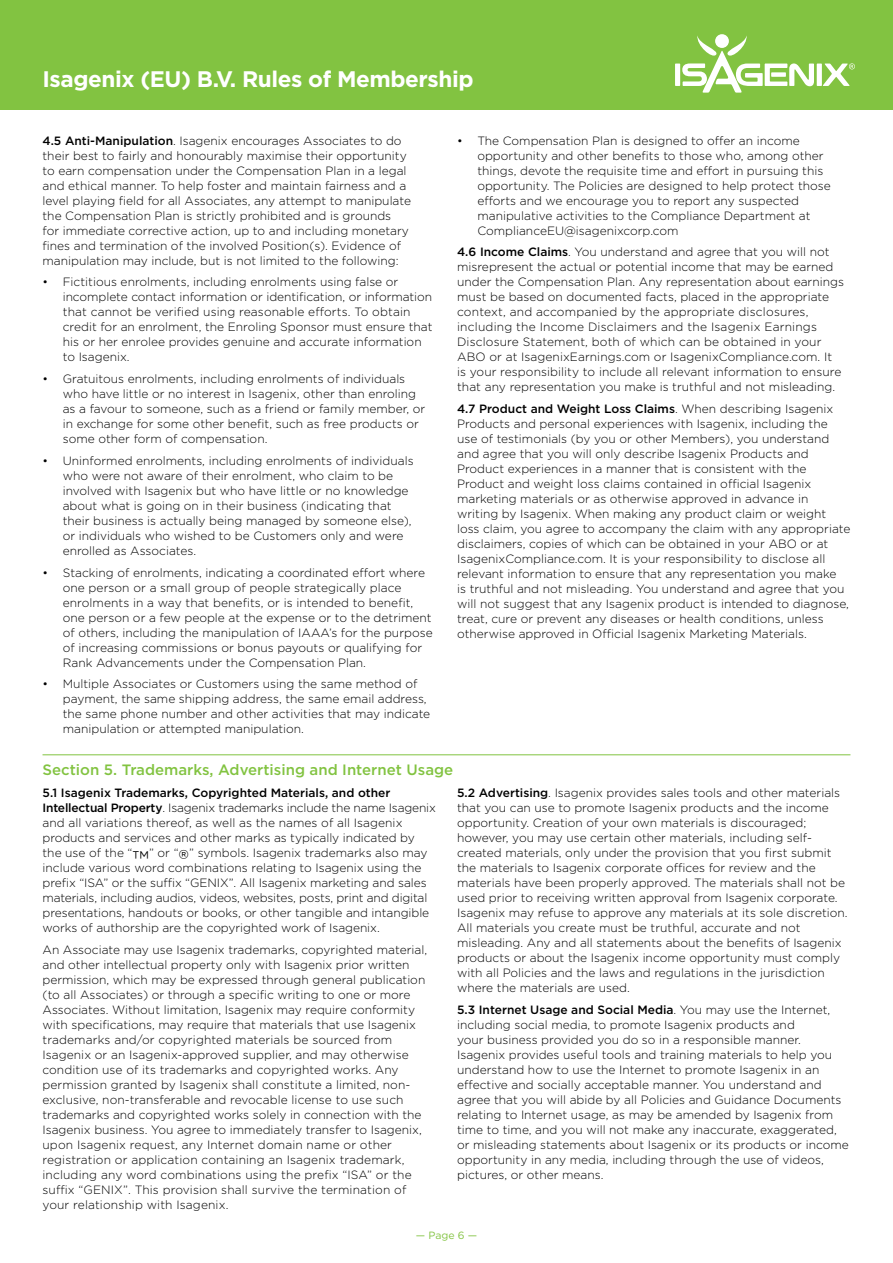
<style>
.page{position:relative;width:893px;height:1263px;background:#fff}
.page>*{position:absolute;margin:0;border:0;box-sizing:border-box;transform-origin:0 0}
.t1{font:700 22.5px "Gotham";letter-spacing:-.02em;color:#fff}
.t2{font:500 15px "Gotham";color:#82c341}
.t3{font:300 12px/15px "Gotham";color:#000}
.t4{font:10.5px "Gotham";color:#82c341}
.s1{font-weight:500}
.s2{font-size:24px}
.s3{font-size:25.5px}
</style>
<div class="page">
<div style="left:0;top:0;width:893px;height:110px;background:#82c341"></div>
<div style="left:675px;top:64px;width:5px;height:22px;background:#fff"></div>
<div style="left:817px;top:64px;width:5px;height:22px;background:#fff"></div>
<svg style="left:682px;top:35px;width:132px;height:58px"></svg>
<svg style="left:823px;top:63px;width:32px;height:23px"></svg>
<hr style="left:43px;top:754px;width:807px;height:1px;background:#82c341">
<h1 class="t1" style="left:43px;top:64px;width:432px">Isagenix (EU) B.V. Rules of Membership</h1>
<p class="t3" style="left:43px;top:133px;width:370px"><span class="s1">4.5 Anti-Manipulation</span>. Isagenix encourages Associates to do their best to fairly and honourably maximise their opportunity to earn compensation under the Compensation Plan in a legal and ethical manner. To help foster and maintain fairness and a level playing field for all Associates, any attempt to manipulate the Compensation Plan is strictly prohibited and is grounds<br>for immediate corrective action, up to and including monetary fines and termination of the involved Position(s). Evidence of manipulation may include, but is not limited to the following:</p>
<p class="t3" style="left:63px;top:274px;width:371px;text-indent:-20px">• Fictitious enrolments, including enrolments using false or incomplete contact information or identification, or information that cannot be verified using reasonable efforts. To obtain credit for an enrolment, the Enroling Sponsor must ensure that his or her enrolee provides genuine and accurate information to Isagenix.</p>
<p class="t3" style="left:63px;top:371px;width:364px;text-indent:-20px">• Gratuitous enrolments, including enrolments of individuals who have little or no interest in Isagenix, other than enroling as a favour to someone, such as a friend or family member, or in exchange for some other benefit, such as free products or some other form of compensation.</p>
<p class="t3" style="left:63px;top:453px;width:352px;text-indent:-20px">• Uninformed enrolments, including enrolments of individuals who were not aware of their enrolment, who claim to be involved with Isagenix but who have little or no knowledge about what is going on in their business (indicating that their business is actually being managed by someone else), or individuals who wished to be Customers only and were enrolled as Associates.</p>
<p class="t3" style="left:63px;top:565px;width:371px;text-indent:-20px">• Stacking of enrolments, indicating a coordinated effort where one person or a small group of people strategically place enrolments in a way that benefits, or is intended to benefit, one person or a few people at the expense or to the detriment of others, including the manipulation of IAAA’s for the purpose of increasing commissions or bonus payouts or qualifying for Rank Advancements under the Compensation Plan.</p>
<p class="t3" style="left:63px;top:676px;width:369px;text-indent:-20px">• Multiple Associates or Customers using the same method of payment, the same shipping address, the same email address, the same phone number and other activities that may indicate manipulation or attempted manipulation.</p>
<p class="t3" style="left:477px;top:132px;width:355px;text-indent:-20px">• The Compensation Plan is designed to offer an income opportunity and other benefits to those who, among other things, devote the requisite time and effort in pursuing this opportunity. The Policies are designed to help protect those efforts and we encourage you to report any suspected manipulative activities to the Compliance Department at ComplianceEU@isagenixcorp.com</p>
<p class="t3" style="left:457px;top:244px;width:388px"><span class="s1">4.6 Income Claims</span>. You understand and agree that you will not misrepresent the actual or potential income that may be earned under the Compensation Plan. Any representation about earnings must be based on documented facts, placed in the appropriate context, and accompanied by the appropriate disclosures, including the Income Disclaimers and the Isagenix Earnings Disclosure Statement, both of which can be obtained in your ABO or at IsagenixEarnings.com or IsagenixCompliance.com. It is your responsibility to include all relevant information to ensure that any representation you make is truthful and not misleading.</p>
<p class="t3" style="left:457px;top:401px;width:395px"><span class="s1">4.7 Product and Weight Loss Claims</span>. When describing Isagenix Products and personal experiences with Isagenix, including the use of testimonials (by you or other Members), you understand and agree that you will only describe Isagenix Products and Product experiences in a manner that is consistent with the Product and weight loss claims contained in official Isagenix marketing materials or as otherwise approved in advance in writing by Isagenix. When making any product claim or weight loss claim, you agree to accompany the claim with any appropriate disclaimers, copies of which can be obtained in your ABO or at IsagenixCompliance.com. It is your responsibility to disclose all relevant information to ensure that any representation you make<br>is truthful and not misleading. You understand and agree that you will not suggest that any Isagenix product is intended to diagnose, treat, cure or prevent any diseases or health conditions, unless otherwise approved in Official Isagenix Marketing Materials.</p>
<p class="t2" style="left:43px;top:760px;width:412px">Section 5. Trademarks, Advertising and Internet Usage</p>
<p class="t3" style="left:43px;top:785px;width:395px"><span class="s1">5.1 Isagenix Trademarks, Copyrighted Materials, and other Intellectual Property</span>. Isagenix trademarks include the name Isagenix and all variations thereof, as well as the names of all Isagenix products and services and other marks as typically indicated by the use of the “<span class="s2">™</span>” or “<span class="s3">®</span>” symbols. Isagenix trademarks also may include various word combinations relating to Isagenix using the prefix “ISA” or the suffix “GENIX”. All Isagenix marketing and sales materials, including audios, videos, websites, posts, print and digital presentations, handouts or books, or other tangible and intangible works of authorship are the copyrighted work of Isagenix.</p>
<p class="t3" style="left:43px;top:942px;width:386px">An Associate may use Isagenix trademarks, copyrighted material, and other intellectual property only with Isagenix prior written permission, which may be expressed through general publication (to all Associates) or through a specific writing to one or more Associates. Without limitation, Isagenix may require conformity with specifications, may require that materials that use Isagenix trademarks and/or copyrighted materials be sourced from Isagenix or an Isagenix-approved supplier, and may otherwise condition use of its trademarks and copyrighted works. Any permission granted by Isagenix shall constitute a limited, non&shy;exclusive, non-transferable and revocable license to use such trademarks and copyrighted works solely in connection with the Isagenix business. You agree to immediately transfer to Isagenix, upon Isagenix request, any Internet domain name or other registration or application containing an Isagenix trademark, including any word combinations using the prefix “ISA” or the suffix “GENIX”. This provision shall survive the termination of your relationship with Isagenix.</p>
<p class="t3" style="left:457px;top:785px;width:392px"><span class="s1">5.2 Advertising</span>. Isagenix provides sales tools and other materials that you can use to promote Isagenix products and the income opportunity. Creation of your own materials is discouraged; however, you may use certain other materials, including self&shy;created materials, only under the provision that you first submit the materials to Isagenix corporate offices for review and the materials have been properly approved. The materials shall not be used prior to receiving written approval from Isagenix corporate.<br>Isagenix may refuse to approve any materials at its sole discretion.<br>All materials you create must be truthful, accurate and not misleading. Any and all statements about the benefits of Isagenix products or about the Isagenix income opportunity must comply with all Policies and the laws and regulations in the jurisdiction where the materials are used.</p>
<p class="t3" style="left:457px;top:1002px;width:393px"><span class="s1">5.3 Internet Usage and Social Media</span>. You may use the Internet, including social media, to promote Isagenix products and<br>your business provided you do so in a responsible manner.<br>Isagenix provides useful tools and training materials to help you understand how to use the Internet to promote Isagenix in an effective and socially acceptable manner. You understand and agree that you will abide by all Policies and Guidance Documents relating to Internet usage, as may be amended by Isagenix from time to time, and you will not make any inaccurate, exaggerated, or misleading statements about Isagenix or its products or income opportunity in any media, including through the use of videos, pictures, or other means.</p>
<p class="t4" style="left:416px;top:1229px;width:63px">— Page 6 —</p>
</div>
